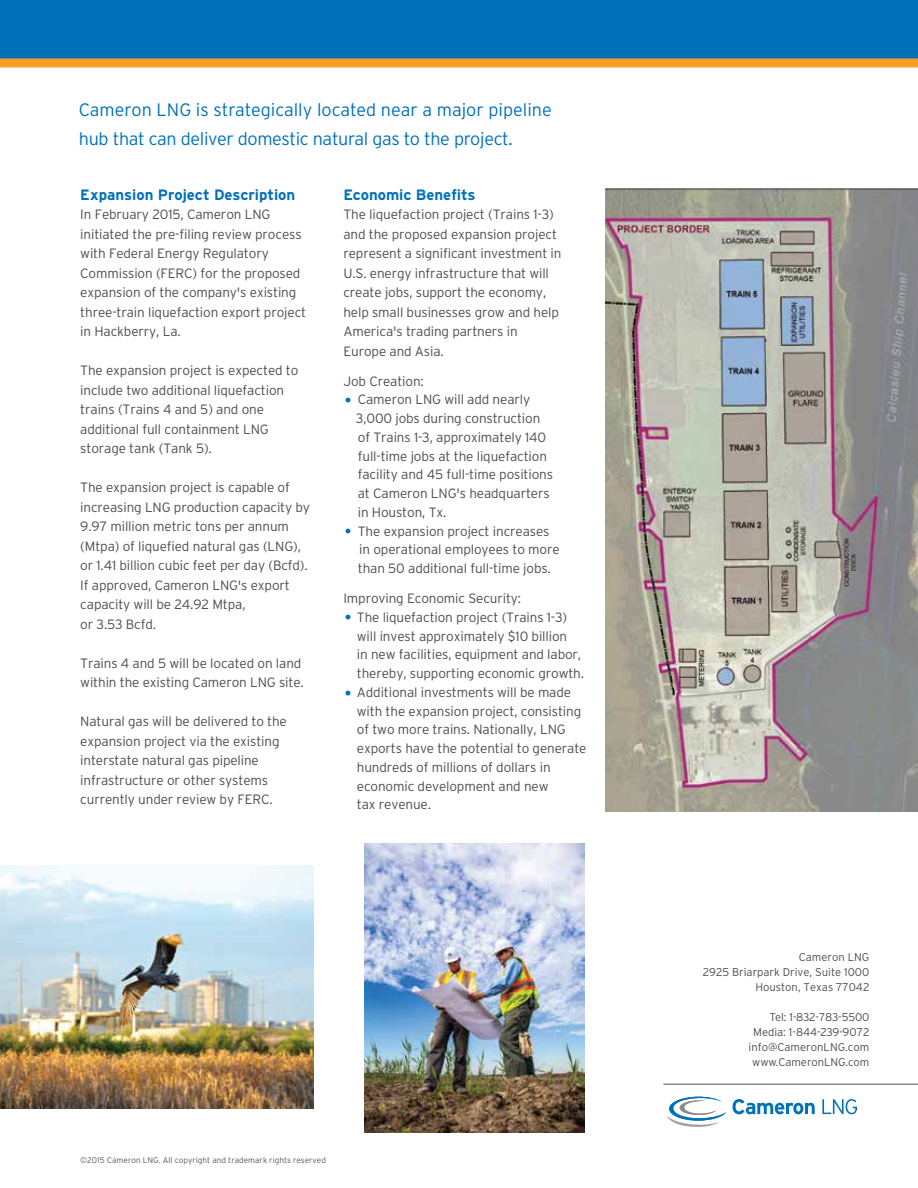
<style>
.page{position:relative;width:918px;height:1188px;background:#fff}
.page>*{position:absolute;margin:0;border:0;box-sizing:border-box;transform-origin:0 0}
.t1{font:300 18px/28.5px "Interstate";letter-spacing:-.015em;color:#0071b9}
.t2{font:700 15px "Interstate";color:#0071b9}
.t3{font:300 13.5px/19.5px "Interstate";letter-spacing:-.01em;color:#4d4d4f}
.t4{font:700 13.5px "Interstate";color:#0071b9}
.t5{font:300 11.25px/15px "Interstate";color:#4d4d4f;text-align:right}
.t6{font:300 8.25px "Interstate";color:#545861}
.s1{font-weight:700;color:#0071b9}
</style>
<div class="page">
<div style="left:0;top:0;width:918px;height:58px;background:#0071b9"></div>
<img style="left:605px;top:188px;width:313px;height:623px">
<img style="left:364px;top:843px;width:221px;height:290px">
<img style="left:0;top:866px;width:313px;height:242px">
<hr style="left:663px;top:1083px;width:255px;height:2px;background:#8b8a8d">
<svg style="left:733px;top:1099px;width:82px;height:15px"></svg>
<svg style="left:822px;top:1099px;width:35px;height:15px"></svg>
<svg style="left:667px;top:1097px;width:59px;height:30px"></svg>
<div style="left:0;top:58px;width:918px;height:9px;background:#f99c25"></div>
<h1 class="t1" style="left:79px;top:95px;width:474px">Cameron LNG is strategically located near a major pipeline hub that can deliver domestic natural gas to the project.</h1>
<p class="t2" style="left:80px;top:185px;width:217px">Expansion Project Description</p>
<p class="t3" style="left:80px;top:205px;width:227px">In February 2015, Cameron LNG initiated the pre-filing review process with Federal Energy Regulatory Commission (FERC) for the proposed expansion of the company's existing three-train liquefaction export project in Hackberry, La.</p>
<p class="t3" style="left:80px;top:361px;width:220px">The expansion project is expected to include two additional liquefaction trains (Trains 4 and 5) and one additional full containment LNG storage tank (Tank 5).</p>
<p class="t3" style="left:80px;top:477px;width:231px">The expansion project is capable of increasing LNG production capacity by 9.97 million metric tons per annum (Mtpa) of liquefied natural gas (LNG), or 1.41 billion cubic feet per day (Bcfd).<br>If approved, Cameron LNG's export capacity will be 24.92 Mtpa,<br>or 3.53 Bcfd.</p>
<p class="t3" style="left:80px;top:653px;width:225px">Trains 4 and 5 will be located on land within the existing Cameron LNG site.</p>
<p class="t3" style="left:80px;top:711px;width:208px">Natural gas will be delivered to the expansion project via the existing interstate natural gas pipeline infrastructure or other systems currently under review by FERC.</p>
<p class="t2" style="left:343px;top:185px;width:134px">Economic Benefits</p>
<p class="t3" style="left:343px;top:205px;width:220px">The liquefaction project (Trains 1-3) and the proposed expansion project represent a significant investment in U.S. energy infrastructure that will create jobs, support the economy, help small businesses grow and help America's trading partners in Europe and Asia.</p>
<p class="t3" style="left:356px;top:371px;width:205px;line-height:18.8px;text-indent:-13px">Job Creation:<br>Cameron LNG will add nearly<br>3,000 jobs during construction<br>of Trains 1-3, approximately 140 full-time jobs at the liquefaction facility and 45 full-time positions at Cameron LNG's headquarters in Houston, Tx.<br>The expansion project increases in operational employees to more than 50 additional full-time jobs.</p>
<p class="t3" style="left:343px;top:589px;width:179px">Improving Economic Security:</p>
<p class="t3" style="left:357px;top:608px;width:231px;line-height:18.8px;text-indent:-12px"><span class="s1">•</span> The liquefaction project (Trains 1-3) will invest approximately $10 billion<br>in new facilities, equipment and labor, thereby, supporting economic growth.<br>Additional investments will be made with the expansion project, consisting of two more trains. Nationally, LNG exports have the potential to generate hundreds of millions of dollars in economic development and new<br>tax revenue.</p>
<p class="t4" style="left:345px;top:392px;width:8px">•</p>
<p class="t4" style="left:345px;top:523px;width:8px">•</p>
<p class="t4" style="left:345px;top:685px;width:8px">•</p>
<p class="t6" style="left:80px;top:1155px;width:247px">©2015 Cameron LNG. All copyright and trademark rights reserved</p>
<p class="t5" style="left:703px;top:949px;width:168px">Cameron LNG<br>2925 Briarpark Drive, Suite 1000<br>Houston, Texas 77042</p>
<p class="t5" style="left:749px;top:1009px;width:122px">Tel: 1-832-783-5500<br>Media: 1-844-239-9072 info@CameronLNG.com www.CameronLNG.com</p>
</div>
